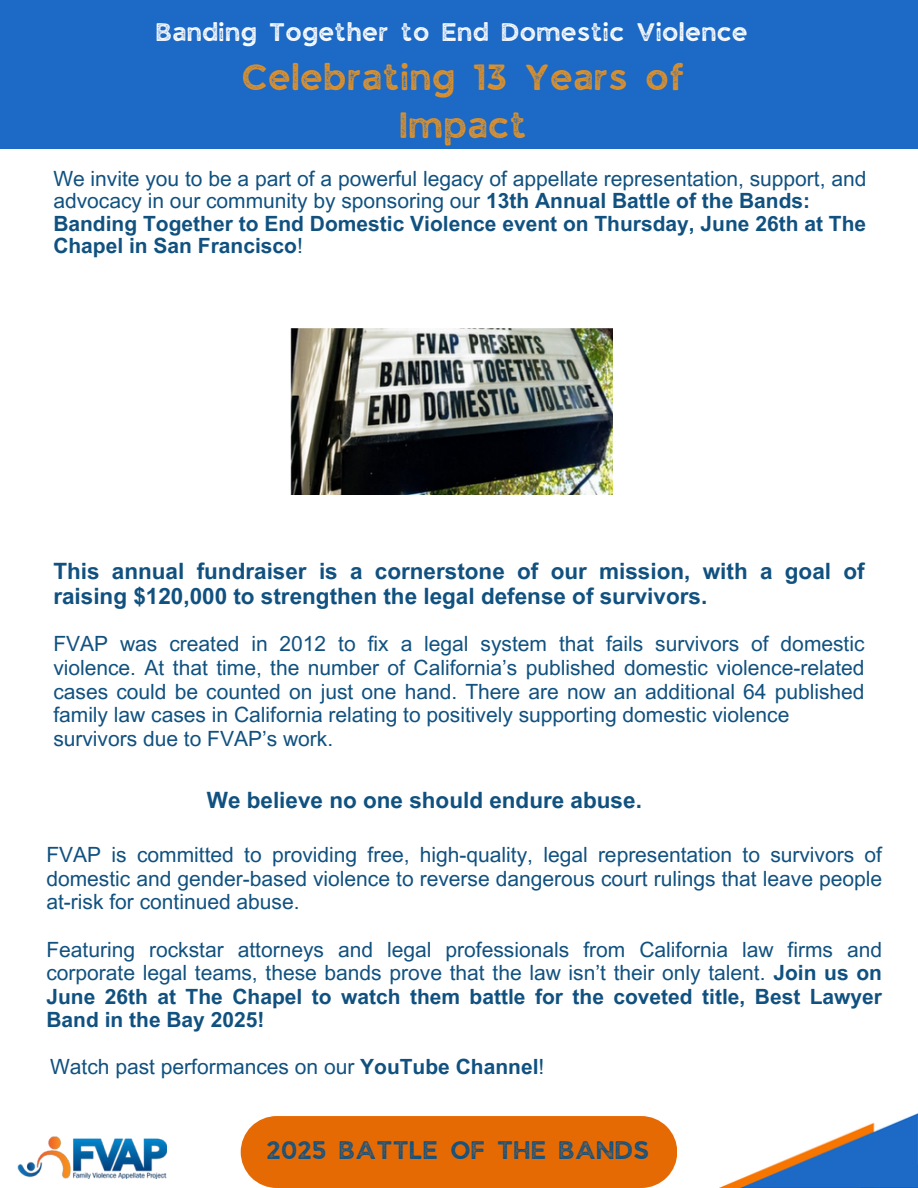
<style>
.page{position:relative;width:918px;height:1188px;background:#fff}
.page>*{position:absolute;margin:0;border:0;box-sizing:border-box;transform-origin:0 0}
.t1{font:34.5px/47.2px "JA Jaya Giri Sans Rough";color:#db902c;text-align:center}
.t2{font:24px "JA Jaya Giri Sans Rough";color:#fff}
.t3{font:24px "JA Jaya Giri Sans Rough";color:#105180}
.t4{font:700 22.5px/24.8px "Arial MT Pro";color:#105180}
.t5{font:21px/23.7px "Arial MT Pro";color:#105180;text-align:justify}
.s1{font-weight:700}
</style>
<div class="page">
<img style="left:18px;top:1137px;width:148px;height:41px">
<img style="left:291px;top:328px;width:322px;height:167px">
<div style="left:0;top:0;width:918px;height:149px;background:#1c6ac6"></div>
<img style="left:720px;top:1114px;width:198px;height:74px">
<div style="left:241px;top:1116px;width:436px;height:72px;background:#e66a04"></div>
<p class="t2" style="left:157px;top:22px;width:594px">Banding Together to End Domestic Violence</p>
<h3 class="t1" style="left:243px;top:57px;width:445px">Celebrating 13 Years of<br>Impact</h3>
<p class="t5" style="left:53px;top:170px;width:815px;line-height:22.5px;text-align:left">We invite you to be a part of a powerful legacy of appellate representation, support, and advocacy in our community by sponsoring our <span class="s1">13th Annual Battle of the Bands:<br>Banding Together to End Domestic Violence event on Thursday, June 26th at The Chapel in San Francisco</span>!</p>
<p class="t4" style="left:53px;top:562px;width:813px">This annual fundraiser is a cornerstone of our mission, with a goal of raising $120,000 to strengthen the legal defense of survivors.</p>
<h3 class="t5" style="left:53px;top:635px;width:813px">FVAP was created in 2012 to fix a legal system that fails survivors of domestic violence. At that time, the number of California’s published domestic violence-related cases could be counted on just one hand. There are now an additional 64 published family law cases in California relating to positively supporting domestic violence</h3>
<h1 class="t5" style="left:53px;top:729px;width:281px">survivors due to FVAP’s work.</h1>
<p class="t4" style="left:207px;top:791px;width:437px">We believe no one should endure abuse.</p>
<p class="t5" style="left:46px;top:845px;width:837px">FVAP is committed to providing free, high-quality, legal representation to survivors of domestic and gender-based violence to reverse dangerous court rulings that leave people at-risk for continued abuse.</p>
<p class="t5" style="left:46px;top:940px;width:837px">Featuring rockstar attorneys and legal professionals from California law firms and corporate legal teams, these bands prove that the law isn’t their only talent. <span class="s1">Join us on June 26th at The Chapel to watch them battle for the coveted title, Best Lawyer Band in the Bay 2025!</span></p>
<p class="t5" style="left:50px;top:1057px;width:496px">Watch past performances on our <span class="s1">YouTube Channel</span>!</p>
<p class="t3" style="left:267px;top:1140px;width:385px">2025 BATTLE OF THE BANDS</p>
</div>
